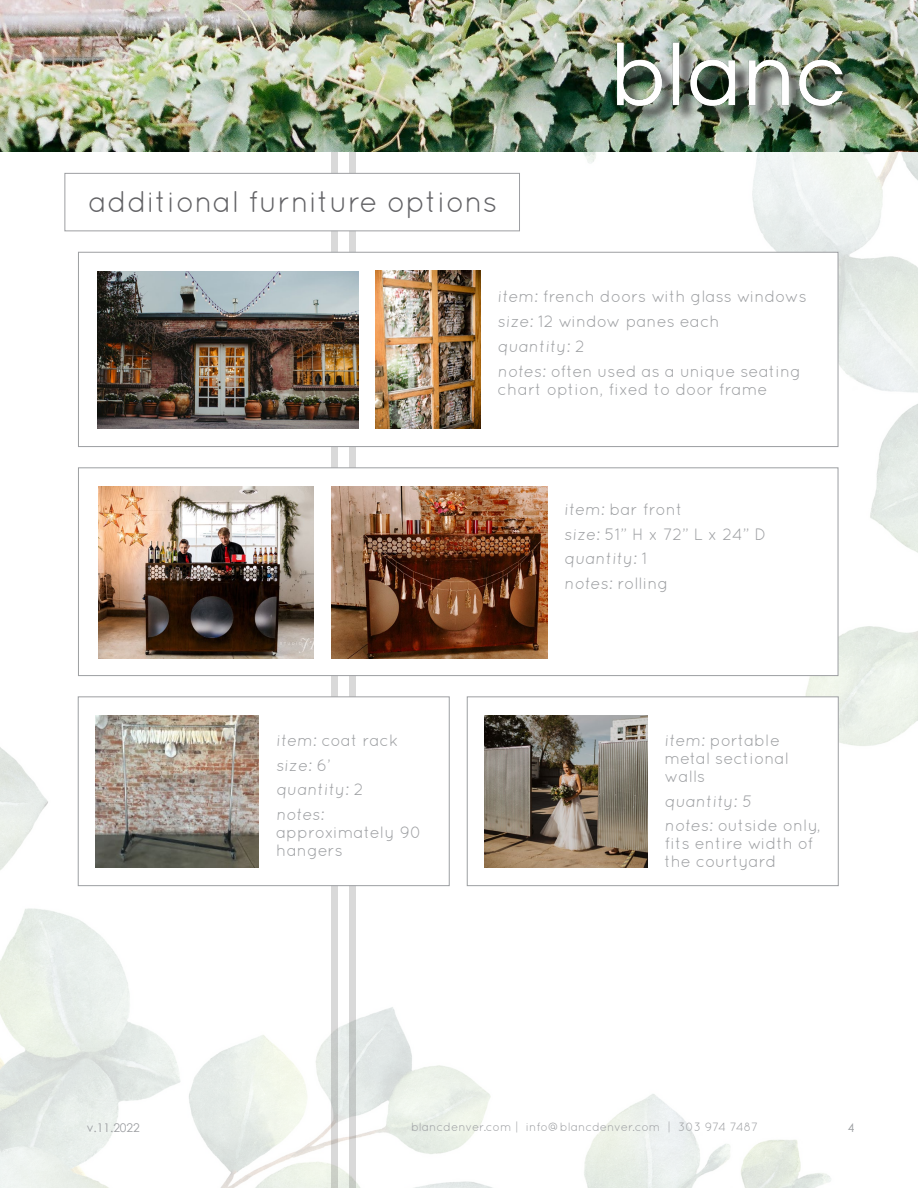
<style>
.page{position:relative;width:918px;height:1188px;background:#fff}
.page>*{position:absolute;margin:0;border:0;box-sizing:border-box;transform-origin:0 0}
.t1{font:30px "Quicksand";color:#636366}
.t2{font:16.5px/18px "Quicksand";color:#9d9fa2}
.t3{font:12px "Quicksand";letter-spacing:-.01em;color:#9d9fa2}
.t4{font:12px "Century Gothic";color:#9d9fa2}
</style>
<div class="page">
<img style="left:0;top:152px;width:918px;height:1036px">
<svg style="left:331px;top:152px;width:7px;height:1036px;background:#d3d4d3"></svg>
<svg style="left:349px;top:152px;width:7px;height:1036px;background:#d3d4d3"></svg>
<div style="left:78px;top:696px;width:372px;height:190px;background:#fff;border:1px solid #9d9fa2"></div>
<img style="left:95px;top:715px;width:163px;height:152px">
<img style="left:0;top:0;width:918px;height:152px">
<div style="left:78px;top:467px;width:760px;height:209px;background:#fff;border:1px solid #9d9fa2"></div>
<img style="left:98px;top:486px;width:216px;height:172px">
<img style="left:331px;top:486px;width:216px;height:172px">
<div style="left:78px;top:252px;width:760px;height:195px;background:#fff;border:1px solid #9d9fa2"></div>
<img style="left:97px;top:271px;width:261px;height:157px">
<img style="left:375px;top:271px;width:105px;height:157px">
<div style="left:467px;top:696px;width:372px;height:190px;background:#fff;border:1px solid #9d9fa2"></div>
<img style="left:484px;top:715px;width:163px;height:152px">
<div style="left:64px;top:173px;width:456px;height:58px;background:#fff;border:1px solid #9d9fa2"></div>
<img style="left:600px;top:16px;width:261px;height:114px">
<p class="t1" style="left:89px;top:184px;width:411px">additional furniture options</p>
<p class="t2" style="left:498px;top:287px;width:311px">item: french doors with glass windows</p>
<p class="t2" style="left:498px;top:312px;width:224px">size: 12 window panes each</p>
<p class="t2" style="left:498px;top:337px;width:89px">quantity: 2</p>
<p class="t2" style="left:498px;top:362px;width:305px">notes: often used as a unique seating chart option, fixed to door frame</p>
<p class="t2" style="left:276px;top:731px;width:124px">item: coat rack</p>
<p class="t2" style="left:276px;top:756px;width:56px">size: 6’</p>
<p class="t2" style="left:276px;top:780px;width:89px">quantity: 2</p>
<p class="t2" style="left:276px;top:805px;width:147px">notes: approximately 90 hangers</p>
<p class="t2" style="left:564px;top:500px;width:120px">item: bar front</p>
<p class="t2" style="left:564px;top:525px;width:204px">size: 51” H x 72” L x 24” D</p>
<p class="t2" style="left:564px;top:549px;width:85px">quantity: 1</p>
<p class="t2" style="left:564px;top:574px;width:106px">notes: rolling</p>
<p class="t2" style="left:665px;top:731px;width:126px">item: portable metal sectional walls</p>
<p class="t2" style="left:665px;top:792px;width:91px">quantity: 5</p>
<p class="t2" style="left:665px;top:816px;width:157px">notes: outside only, fits entire width of the courtyard</p>
<p class="t4" style="left:87px;top:1119px;width:55px">v.11.2022</p>
<p class="t3" style="left:411px;top:1120px;width:349px">blancdenver.com | info@blancdenver.com | 303 974 7487</p>
<p class="t4" style="left:848px;top:1119px;width:8px">4</p>
</div>
